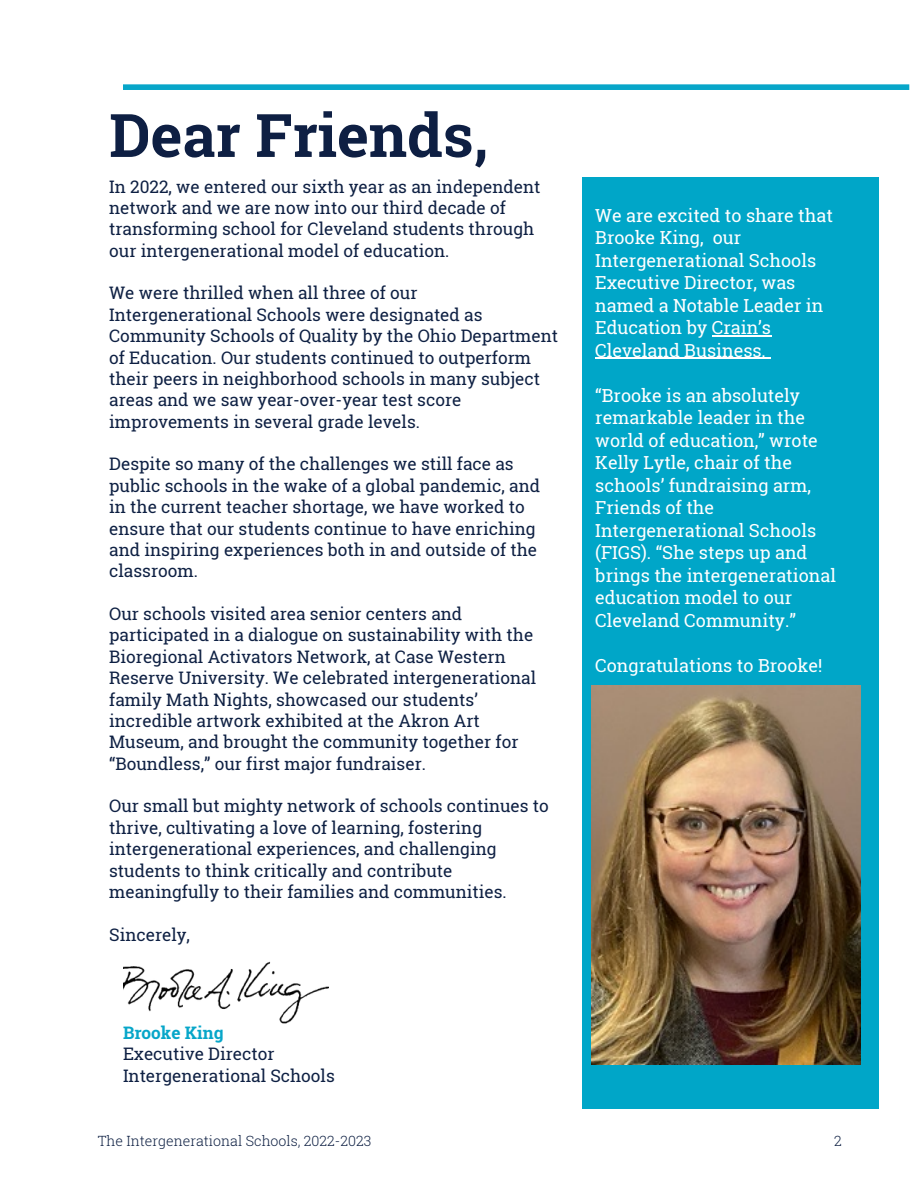
<style>
.page{position:relative;width:918px;height:1188px;background:#fff}
.page>*{position:absolute;margin:0;border:0;box-sizing:border-box;transform-origin:0 0}
.t1{font:700 60px "Roboto Slab";color:#0e1f43}
.t2{font:18px/22.5px "Roboto Slab";color:#fff}
.t3{font:17.25px/21.3px "Roboto Slab";color:#0e2043}
.t4{font:700 17.25px "Roboto Slab";color:#07a6c9}
.t5{font:300 14.1px "Roboto Slab";color:#0e2043}
</style>
<div class="page">
<div style="left:123px;top:84px;width:786px;height:6px;background:#07a6c9"></div>
<img style="left:123px;top:961px;width:206px;height:63px">
<div style="left:583px;top:177px;width:296px;height:932px;background:#00a6c8"></div>
<img style="left:591px;top:685px;width:269px;height:379px">
<hr style="left:712px;top:335px;width:59px;height:1px;background:#fff">
<hr style="left:595px;top:358px;width:171px;height:1px;background:#fff">
<p class="t1" style="left:109px;top:94px;width:380px">Dear Friends,</p>
<p class="t3" style="left:109px;top:175px;width:433px">In 2022, we entered our sixth year as an independent network and we are now into our third decade of transforming school for Cleveland students through our intergenerational model of education.</p>
<p class="t3" style="left:109px;top:282px;width:451px">We were thrilled when all three of our Intergenerational Schools were designated as Community Schools of Quality by the Ohio Department of Education. Our students continued to outperform their peers in neighborhood schools in many subject areas and we saw year-over-year test score improvements in several grade levels.</p>
<p class="t3" style="left:109px;top:453px;width:432px">Despite so many of the challenges we still face as public schools in the wake of a global pandemic, and in the current teacher shortage, we have worked to ensure that our students continue to have enriching and inspiring experiences both in and outside of the classroom.</p>
<p class="t3" style="left:109px;top:603px;width:428px">Our schools visited area senior centers and participated in a dialogue on sustainability with the Bioregional Activators Network, at Case Western Reserve University. We celebrated intergenerational family Math Nights, showcased our students’ incredible artwork exhibited at the Akron Art Museum, and brought the community together for “Boundless,” our first major fundraiser.</p>
<p class="t3" style="left:109px;top:795px;width:441px">Our small but mighty network of schools continues to thrive, cultivating a love of learning, fostering intergenerational experiences, and challenging students to think critically and contribute meaningfully to their families and communities.</p>
<p class="t3" style="left:109px;top:923px;width:82px">Sincerely,</p>
<p class="t4" style="left:123px;top:1021px;width:102px">Brooke King</p>
<p class="t3" style="left:123px;top:1043px;width:153px">Executive Director</p>
<p class="t3" style="left:123px;top:1064px;width:213px">Intergenerational Schools</p>
<p class="t5" style="left:98px;top:1132px;width:275px">The Intergenerational Schools, 2022-2023</p>
<p class="t2" style="left:595px;top:203px;width:239px">We are excited to share that<br>Brooke King, our<br>Intergenerational Schools<br>Executive Director, was named a Notable Leader in<br>Education by Crain’s<br>Cleveland Business.</p>
<p class="t2" style="left:595px;top:383px;width:242px">“Brooke is an absolutely remarkable leader in the world of education,” wrote<br>Kelly Lytle, chair of the schools’ fundraising arm,<br>Friends of the<br>Intergenerational Schools (FIGS). “She steps up and brings the intergenerational education model to our<br>Cleveland Community.”</p>
<p class="t2" style="left:595px;top:653px;width:229px">Congratulations to Brooke!</p>
<p class="t5" style="left:834px;top:1132px;width:9px">2</p>
</div>
